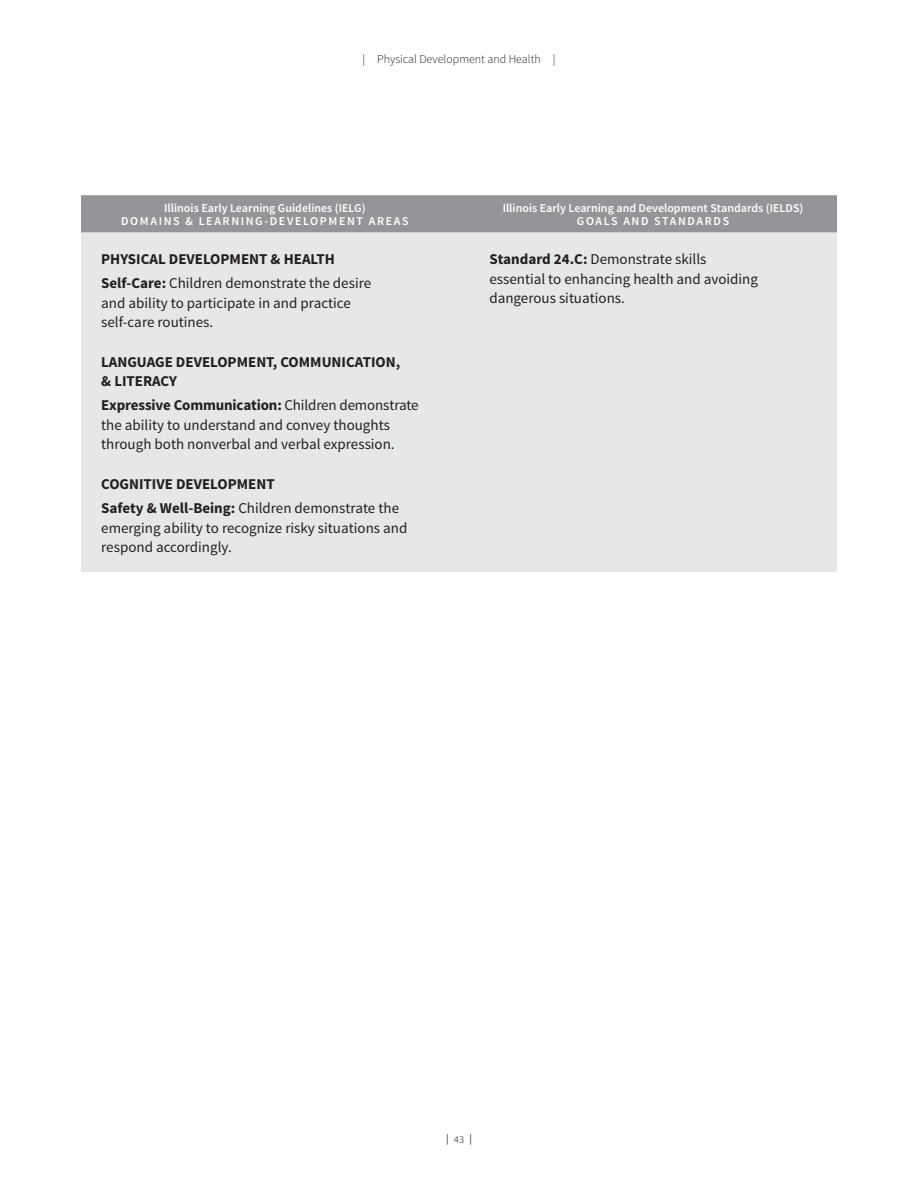
<style>
.page{position:relative;width:918px;height:1188px;background:#fff}
.page>*{position:absolute;margin:0;border:0;box-sizing:border-box;transform-origin:0 0}
.t1{font:15px/19.5px "Source Sans Pro";color:#231f20}
.t2{font:700 15px/24px "Source Sans Pro";color:#231f20}
.t3{font:600 12px/13.5px "Source Sans Pro";color:#fff;text-align:center}
.t4{font:300 12px "Source Sans Pro";color:#231f20}
.t5{font:10.5px "Source Sans Pro";color:#231f20}
.s1{font-weight:400}
.s2{font-weight:700}
.s3{color:#6d6e71}
</style>
<div class="page">
<div style="left:81px;top:195px;width:756px;height:37px;background:#939598"></div>
<div style="left:81px;top:232px;width:756px;height:340px;background:#e6e7e8"></div>
<p class="t4" style="left:362px;top:52px;width:195px">| Physical Development and Health |</p>
<p class="t3" style="left:121px;top:201px;width:289px">Illinois Early Learning Guidelines (IELG)<br>DOMAINS &amp; LEARNING-DEVELOPMENT AREAS</p>
<p class="t3" style="left:503px;top:201px;width:302px">Illinois Early Learning and Development Standards (IELDS)<br>GOALS AND STANDARDS</p>
<p class="t2" style="left:101px;top:248px;width:271px">PHYSICAL DEVELOPMENT &amp; HEALTH<br>Self-Care: <span class="s1">Children demonstrate the desire</span></p>
<p class="t1" style="left:101px;top:293px;width:251px">and ability to participate in and practice self‑care routines.</p>
<p class="t2" style="left:101px;top:353px;width:301px;line-height:19.5px">LANGUAGE DEVELOPMENT, COMMUNICATION, &amp; LITERACY</p>
<p class="t1" style="left:101px;top:396px;width:319px"><span class="s2">Expressive Communication:</span> Children demonstrate the ability to understand and convey thoughts through both nonverbal and verbal expression.</p>
<p class="t2" style="left:101px;top:473px;width:299px">COGNITIVE DEVELOPMENT<br>Safety &amp; Well-Being: <span class="s1">Children demonstrate the</span></p>
<p class="t1" style="left:101px;top:518px;width:308px">emerging ability to recognize risky situations and respond accordingly.</p>
<p class="t1" style="left:489px;top:250px;width:270px"><span class="s2">Standard 24.C:</span> Demonstrate skills essential to enhancing health and avoiding dangerous situations.</p>
<p class="t5" style="left:446px;top:1132px;width:27px">|<span class="s3">43</span>|</p>
</div>
